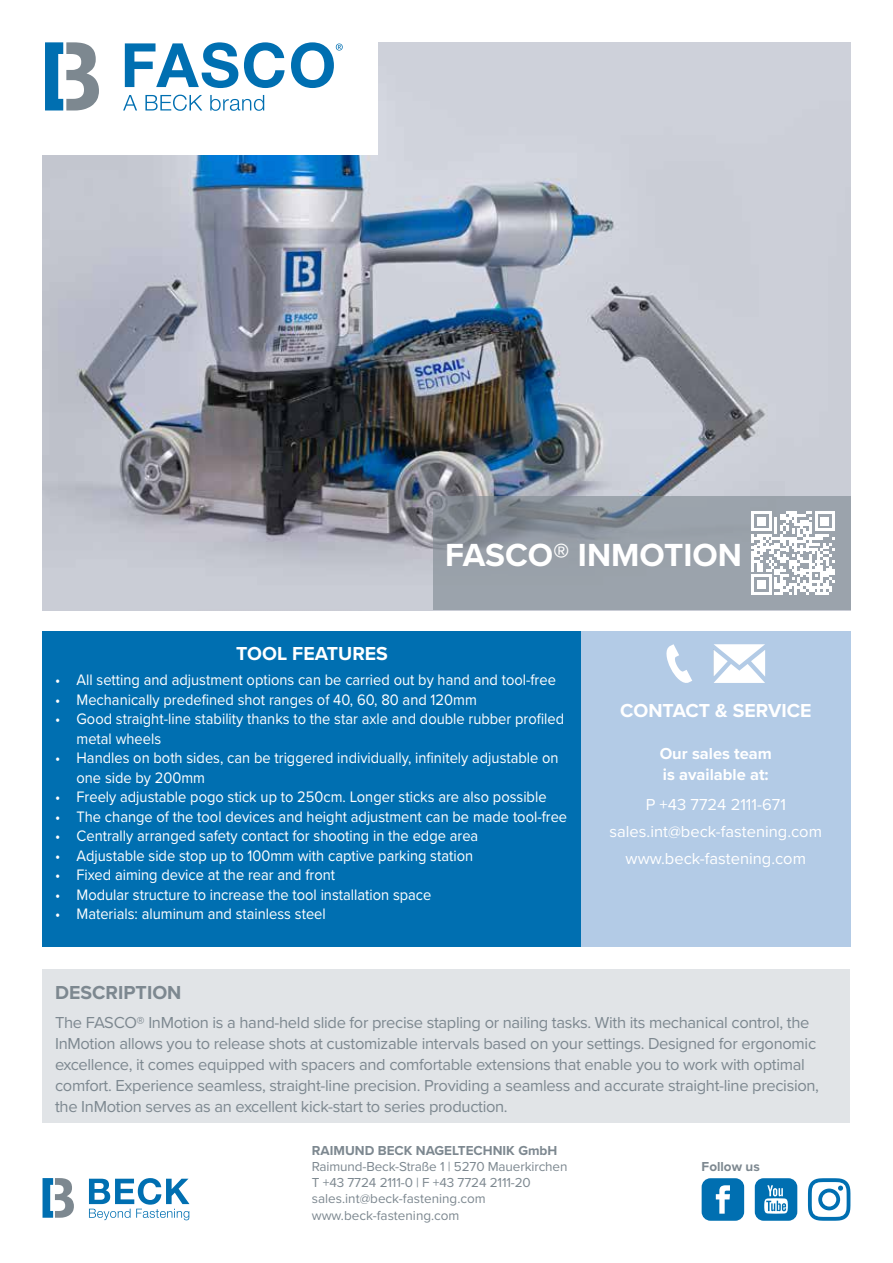
<style>
.page{position:relative;width:893px;height:1263px;background:#fff}
.page>*{position:absolute;margin:0;border:0;box-sizing:border-box;transform-origin:0 0}
.t1{font:700 33.15px "Proxima Nova";color:#fff}
.t2{font:700 19.5px "Proxima Nova";color:#fff}
.t3{font:700 19.5px "Proxima Nova";color:#7d8890}
.t4{font:16.5px/21px "Proxima Nova";letter-spacing:-.02em;color:#7d8890}
.t5{font:16.5px/27px "Proxima Nova";color:#fff;text-align:center}
.t6{font:700 16.5px/21px "Proxima Nova";color:#fff}
.t7{font:15.75px/19.5px "Proxima Nova";color:#fff;scale:.93 1}
.t8{font:13.5px/16.2px "Proxima Nova";letter-spacing:-.01em;color:#7d8890}
.t9{font:700 13.5px "Proxima Nova";color:#7d8890}
.s1{font-family:"Proxima Nova Extrabld";font-weight:400}
</style>
<div class="page">
<img style="left:43px;top:43px;width:807px;height:567px">
<svg style="left:89px;top:1178px;width:100px;height:42px"></svg>
<svg style="left:43px;top:1178px;width:31px;height:40px"></svg>
<svg style="left:432px;top:496px;width:418px;height:114px;background:#959ca5"></svg>
<svg style="left:751px;top:511px;width:84px;height:83px"></svg>
<div style="left:0;top:0;width:378px;height:154px;background:#fff"></div>
<svg style="left:123px;top:95px;width:14px;height:15px"></svg>
<svg style="left:145px;top:95px;width:57px;height:16px"></svg>
<svg style="left:210px;top:95px;width:54px;height:16px"></svg>
<svg style="left:125px;top:42px;width:113px;height:46px"></svg>
<svg style="left:244px;top:42px;width:41px;height:46px"></svg>
<svg style="left:291px;top:42px;width:52px;height:46px"></svg>
<svg style="left:45px;top:42px;width:54px;height:68px"></svg>
<svg style="left:702px;top:1178px;width:42px;height:43px;background:#2a86bd"></svg>
<svg style="left:755px;top:1178px;width:42px;height:43px;background:#398fc2"></svg>
<svg style="left:808px;top:1178px;width:42px;height:43px"></svg>
<div style="left:43px;top:631px;width:538px;height:315px;background:#006fb1"></div>
<div style="left:43px;top:969px;width:807px;height:154px;background:#e1e4e7"></div>
<div style="left:581px;top:631px;width:269px;height:315px;background:#b3cbe6"></div>
<svg style="left:666px;top:644px;width:26px;height:39px"></svg>
<svg style="left:713px;top:644px;width:52px;height:39px"></svg>
<h1 class="t1" style="left:445px;top:531px;width:298px">FASCO<span class="s1">®</span> INMOTION</h1>
<p class="t2" style="left:236px;top:639px;width:153px">TOOL FEATURES</p>
<p class="t7" style="left:55px;top:670px;width:540px">• All setting and adjustment options can be carried out by hand and tool-free</p>
<p class="t7" style="left:55px;top:689px;width:455px">• Mechanically predefined shot ranges of 40, 60, 80 and 120mm</p>
<p class="t7" style="left:77px;top:709px;width:526px;text-indent:-21px">• Good straight-line stability thanks to the star axle and double rubber profiled metal wheels</p>
<p class="t7" style="left:77px;top:748px;width:520px;text-indent:-21px">• Handles on both sides, can be triggered individually, infinitely adjustable on one side by 200mm</p>
<p class="t7" style="left:55px;top:787px;width:530px">• Freely adjustable pogo stick up to 250cm. Longer sticks are also possible</p>
<p class="t7" style="left:55px;top:806px;width:552px">• The change of the tool devices and height adjustment can be made tool-free</p>
<p class="t7" style="left:55px;top:826px;width:456px">• Centrally arranged safety contact for shooting in the edge area</p>
<p class="t7" style="left:55px;top:845px;width:451px">• Adjustable side stop up to 100mm with captive parking station</p>
<p class="t7" style="left:55px;top:865px;width:302px">• Fixed aiming device at the rear and front</p>
<p class="t7" style="left:55px;top:884px;width:406px">• Modular structure to increase the tool installation space</p>
<p class="t7" style="left:55px;top:904px;width:292px">• Materials: aluminum and stainless steel</p>
<p class="t2" style="left:620px;top:696px;width:193px">CONTACT &amp; SERVICE</p>
<p class="t6" style="left:660px;top:743px;width:114px">Our sales team is available at:</p>
<p class="t5" style="left:609px;top:790px;width:214px">P +43 7724 2111-671 sales.int@beck-fastening.com www.beck-fastening.com</p>
<p class="t3" style="left:55px;top:978px;width:128px">DESCRIPTION</p>
<p class="t4" style="left:55px;top:1011px;width:765px">The FASCO® InMotion is a hand-held slide for precise stapling or nailing tasks. With its mechanical control, the InMotion allows you to release shots at customizable intervals based on your settings. Designed for ergonomic excellence, it comes equipped with spacers and comfortable extensions that enable you to work with optimal comfort. Experience seamless, straight-line precision. Providing a seamless and accurate straight-line precision, the InMotion serves as an excellent kick-start to series production.</p>
<p class="t9" style="left:312px;top:1140px;width:247px">RAIMUND BECK NAGELTECHNIK GmbH</p>
<p class="t8" style="left:312px;top:1158px;width:257px">Raimund-Beck-Straße 1 | 5270 Mauerkirchen T +43 7724 2111-0 | F +43 7724 2111-20 sales.int@beck-fastening.com www.beck-fastening.com</p>
<p class="t9" style="left:702px;top:1157px;width:60px">Follow us</p>
</div>
